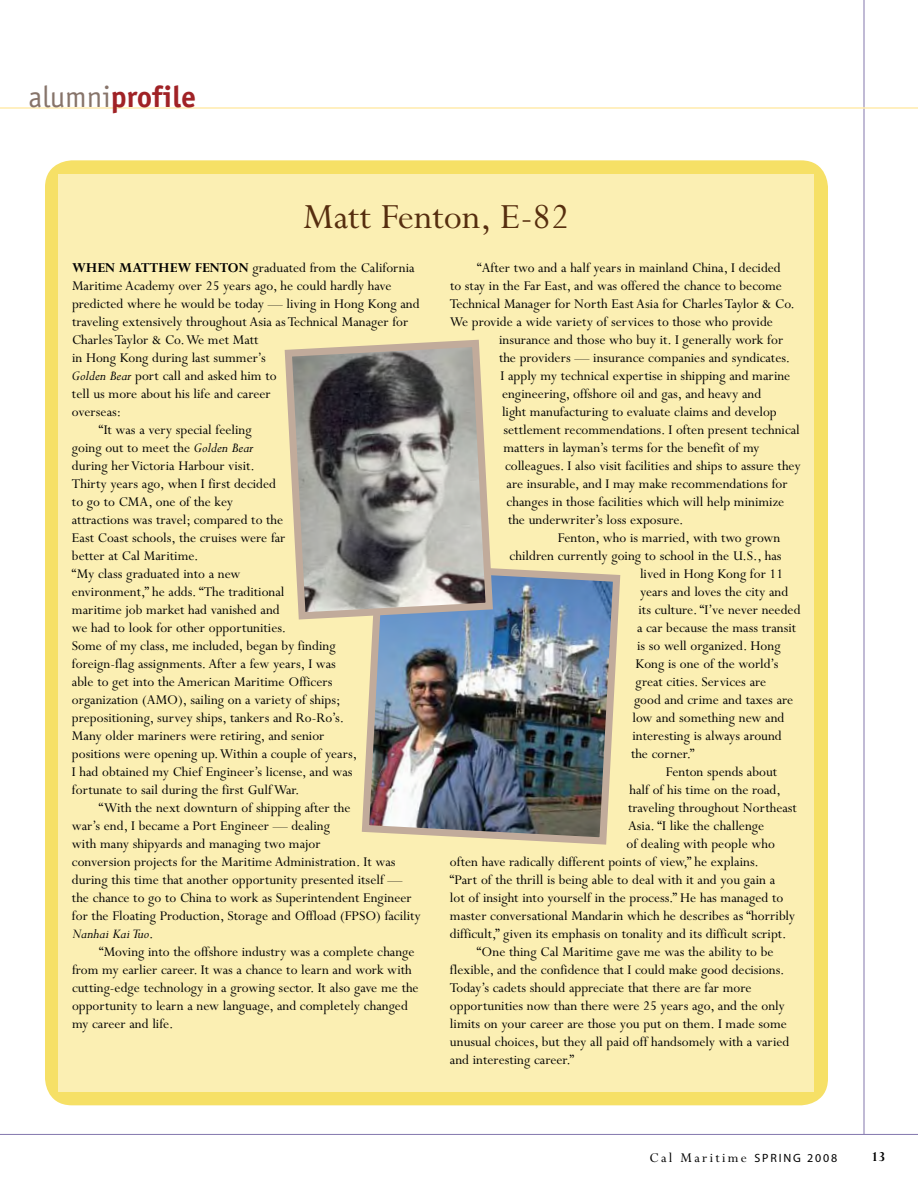
<style>
.page{position:relative;width:918px;height:1188px;background:#fff}
.page>*{position:absolute;margin:0;border:0;box-sizing:border-box;transform-origin:0 0}
.t1{font:39.75px "Perpetua";color:#562e0f}
.t2{font:700 30px "Officina Sans";letter-spacing:-.01em;color:#a02226}
.t3{font:15px/18px "Perpetua";color:#000}
.t4{font:15px "Perpetua";letter-spacing:.15em;color:#000}
.t5{font:italic 15px "Perpetua";color:#000}
.t6{font:700 15px "Perpetua";color:#000}
.t7{font:12px "Myriad";letter-spacing:.15em;color:#000}
.s1{font-weight:400;color:#87746a}
.s2{font-weight:700}
.s3{font-style:italic}
.s4{font-style:normal}
.s5{font-family:"Myriad";font-size:12px}
</style>
<div class="page">
<hr style="left:0;top:1134px;width:918px;height:1px;background:#8276ad">
<hr style="left:864px;top:0;width:1px;height:1134px;background:#8276ad">
<hr style="left:0;top:107px;width:918px;height:2px;background:#ffebac">
<div style="left:45px;top:160px;width:783px;height:945px;background:#f6e066;border-radius:27px"></div>
<div style="left:58px;top:174px;width:756px;height:918px;background:#fbefb3"></div>
<img style="left:361px;top:568px;width:260px;height:277px">
<svg style="left:284px;top:339px;width:213px;height:284px"></svg>
<h2 class="t2" style="left:28px;top:78px;width:169px"><span class="s1">alumni</span>profile</h2>
<h1 class="t1" style="left:303px;top:196px;width:268px">Matt Fenton, E-82</h1>
<p class="t3" style="left:72px;top:259px;width:344px"><span class="s2">WHEN MATTHEW FENTON</span> graduated from the California</p>
<p class="t3" style="left:72px;top:277px;width:321px">Maritime Academy over 25 years ago, he could hardly have</p>
<p class="t3" style="left:72px;top:295px;width:349px">predicted where he would be today — living in Hong Kong and</p>
<p class="t3" style="left:72px;top:313px;width:338px">traveling extensively throughout Asia as Technical Manager for</p>
<p class="t3" style="left:72px;top:331px;width:188px">Charles Taylor &amp; Co. We met Matt</p>
<p class="t3" style="left:72px;top:349px;width:195px">in Hong Kong during last summer’s</p>
<p class="t3" style="left:72px;top:367px;width:206px"><span class="s3">Golden Bear</span> port call and asked him to</p>
<p class="t3" style="left:72px;top:385px;width:200px">tell us more about his life and career</p>
<p class="t3" style="left:72px;top:403px;width:51px">overseas:</p>
<p class="t3" style="left:99px;top:421px;width:154px">“It was a very special feeling</p>
<p class="t3" style="left:72px;top:439px;width:183px">going out to meet the <span class="s3">Golden Bear</span></p>
<p class="t3" style="left:72px;top:457px;width:184px">during her Victoria Harbour visit.</p>
<p class="t3" style="left:72px;top:475px;width:206px">Thirty years ago, when I first decided</p>
<p class="t3" style="left:72px;top:493px;width:163px">to go to CMA, one of the key</p>
<p class="t3" style="left:72px;top:511px;width:213px">attractions was travel; compared to the</p>
<p class="t3" style="left:72px;top:529px;width:215px">East Coast schools, the cruises were far</p>
<p class="t3" style="left:72px;top:547px;width:128px">better at Cal Maritime.</p>
<p class="t3" style="left:72px;top:565px;width:170px">“My class graduated into a new</p>
<p class="t3" style="left:72px;top:583px;width:214px">environment,” he adds. “The traditional</p>
<p class="t3" style="left:72px;top:601px;width:209px">maritime job market had vanished and</p>
<p class="t3" style="left:72px;top:619px;width:216px">we had to look for other opportunities.</p>
<p class="t3" style="left:72px;top:637px;width:265px">Some of my class, me included, began by finding</p>
<p class="t3" style="left:72px;top:655px;width:266px">foreign-flag assignments. After a few years, I was</p>
<p class="t3" style="left:72px;top:673px;width:262px">able to get into the American Maritime Officers</p>
<p class="t3" style="left:72px;top:691px;width:270px">organization (AMO), sailing on a variety of ships;</p>
<p class="t3" style="left:72px;top:709px;width:274px">prepositioning, survey ships, tankers and Ro-Ro’s.</p>
<p class="t3" style="left:72px;top:727px;width:254px">Many older mariners were retiring, and senior</p>
<p class="t3" style="left:72px;top:745px;width:287px">positions were opening up. Within a couple of years,</p>
<p class="t3" style="left:72px;top:763px;width:282px">I had obtained my Chief Engineer’s license, and was</p>
<p class="t3" style="left:72px;top:781px;width:229px">fortunate to sail during the first Gulf War.</p>
<p class="t3" style="left:99px;top:799px;width:253px">“With the next downturn of shipping after the</p>
<p class="t3" style="left:72px;top:817px;width:259px">war’s end, I became a Port Engineer — dealing</p>
<p class="t3" style="left:72px;top:835px;width:250px">with many shipyards and managing two major</p>
<p class="t3" style="left:72px;top:853px;width:325px">conversion projects for the Maritime Administration. It was</p>
<p class="t3" style="left:72px;top:871px;width:332px">during this time that another opportunity presented itself —</p>
<p class="t3" style="left:72px;top:889px;width:341px">the chance to go to China to work as Superintendent Engineer</p>
<p class="t3" style="left:72px;top:907px;width:350px">for the Floating Production, Storage and Offload (FPSO) facility</p>
<p class="t5" style="left:72px;top:926px;width:83px">Nanhai Kai Tuo<span class="s4">.</span></p>
<p class="t3" style="left:99px;top:943px;width:317px">“Moving into the offshore industry was a complete change</p>
<p class="t3" style="left:72px;top:961px;width:341px">from my earlier career. It was a chance to learn and work with</p>
<p class="t3" style="left:72px;top:979px;width:348px">cutting-edge technology in a growing sector. It also gave me the</p>
<p class="t3" style="left:72px;top:997px;width:337px">opportunity to learn a new language, and completely changed</p>
<p class="t3" style="left:72px;top:1015px;width:103px">my career and life.</p>
<p class="t3" style="left:450px;top:259px;width:346px;text-indent:27px">“After two and a half years in mainland China, I decided to stay in the Far East, and was offered the chance to become Technical Manager for North East Asia for Charles Taylor &amp; Co.<br>We provide a wide variety of services to those who provide</p>
<p class="t3" style="left:499px;top:331px;width:286px">insurance and those who buy it. I generally work for</p>
<p class="t3" style="left:499px;top:349px;width:293px">the providers — insurance companies and syndicates.</p>
<p class="t3" style="left:501px;top:367px;width:291px">I apply my technical expertise in shipping and marine</p>
<p class="t3" style="left:502px;top:385px;width:261px">engineering, offshore oil and gas, and heavy and</p>
<p class="t3" style="left:502px;top:403px;width:276px">light manufacturing to evaluate claims and develop</p>
<p class="t3" style="left:504px;top:421px;width:298px">settlement recommendations. I often present technical</p>
<p class="t3" style="left:504px;top:439px;width:257px">matters in layman’s terms for the benefit of my</p>
<p class="t3" style="left:505px;top:457px;width:297px">colleagues. I also visit facilities and ships to assure they</p>
<p class="t3" style="left:507px;top:475px;width:283px">are insurable, and I may make recommendations for</p>
<p class="t3" style="left:507px;top:493px;width:279px">changes in those facilities which will help minimize</p>
<p class="t3" style="left:508px;top:511px;width:177px">the underwriter’s loss exposure.</p>
<p class="t3" style="left:510px;top:529px;width:29px">F</p>
<p class="t3" style="left:564px;top:529px;width:218px">enton, who is married, with two grown</p>
<p class="t3" style="left:510px;top:547px;width:274px">children currently going to school in the U.S., has</p>
<p class="t3" style="left:640px;top:565px;width:145px">lived in Hong Kong for 11</p>
<p class="t3" style="left:640px;top:583px;width:150px">years and loves the city and</p>
<p class="t3" style="left:639px;top:601px;width:164px">its culture. “I’ve never needed</p>
<p class="t3" style="left:637px;top:619px;width:161px">a car because the mass transit</p>
<p class="t3" style="left:637px;top:637px;width:145px">is so well organized. Hong</p>
<p class="t3" style="left:636px;top:655px;width:144px">Kong is one of the world’s</p>
<p class="t3" style="left:636px;top:673px;width:132px">great cities. Services are</p>
<p class="t3" style="left:634px;top:691px;width:161px">good and crime and taxes are</p>
<p class="t3" style="left:633px;top:709px;width:153px">low and something new and</p>
<p class="t3" style="left:633px;top:727px;width:151px">interesting is always around</p>
<p class="t3" style="left:631px;top:745px;width:65px">the corner.”</p>
<p class="t3" style="left:630px;top:763px;width:23px">F</p>
<p class="t3" style="left:672px;top:763px;width:106px">enton spends about</p>
<p class="t3" style="left:630px;top:781px;width:153px">half of his time on the road,</p>
<p class="t3" style="left:628px;top:799px;width:170px">traveling throughout Northeast</p>
<p class="t3" style="left:628px;top:817px;width:138px">Asia. “I like the challenge</p>
<p class="t3" style="left:627px;top:835px;width:150px">of dealing with people who</p>
<p class="t3" style="left:450px;top:853px;width:310px">often have radically different points of view,” he explains.</p>
<p class="t3" style="left:450px;top:871px;width:327px">“Part of the thrill is being able to deal with it and you gain a</p>
<p class="t3" style="left:450px;top:889px;width:335px">lot of insight into yourself in the process.” He has managed to</p>
<p class="t3" style="left:450px;top:907px;width:347px">master conversational Mandarin which he describes as “horribly</p>
<p class="t3" style="left:450px;top:925px;width:338px">difficult,” given its emphasis on tonality and its difficult script.</p>
<p class="t3" style="left:477px;top:943px;width:298px">“One thing Cal Maritime gave me was the ability to be</p>
<p class="t3" style="left:450px;top:961px;width:336px">flexible, and the confidence that I could make good decisions.</p>
<p class="t3" style="left:450px;top:979px;width:303px">Today’s cadets should appreciate that there are far more</p>
<p class="t3" style="left:450px;top:997px;width:336px">opportunities now than there were 25 years ago, and the only</p>
<p class="t3" style="left:450px;top:1015px;width:339px">limits on your career are those you put on them. I made some</p>
<p class="t3" style="left:450px;top:1033px;width:341px">unusual choices, but they all paid off handsomely with a varied</p>
<p class="t3" style="left:450px;top:1051px;width:126px">and interesting career.”</p>
<p class="t4" style="left:650px;top:1149px;width:114px">Cal Maritime <span class="s5">SPR</span></p>
<p class="t7" style="left:779px;top:1152px;width:60px">ING 2008</p>
<p class="t6" style="left:872px;top:1149px;width:15px">13</p>
</div>
